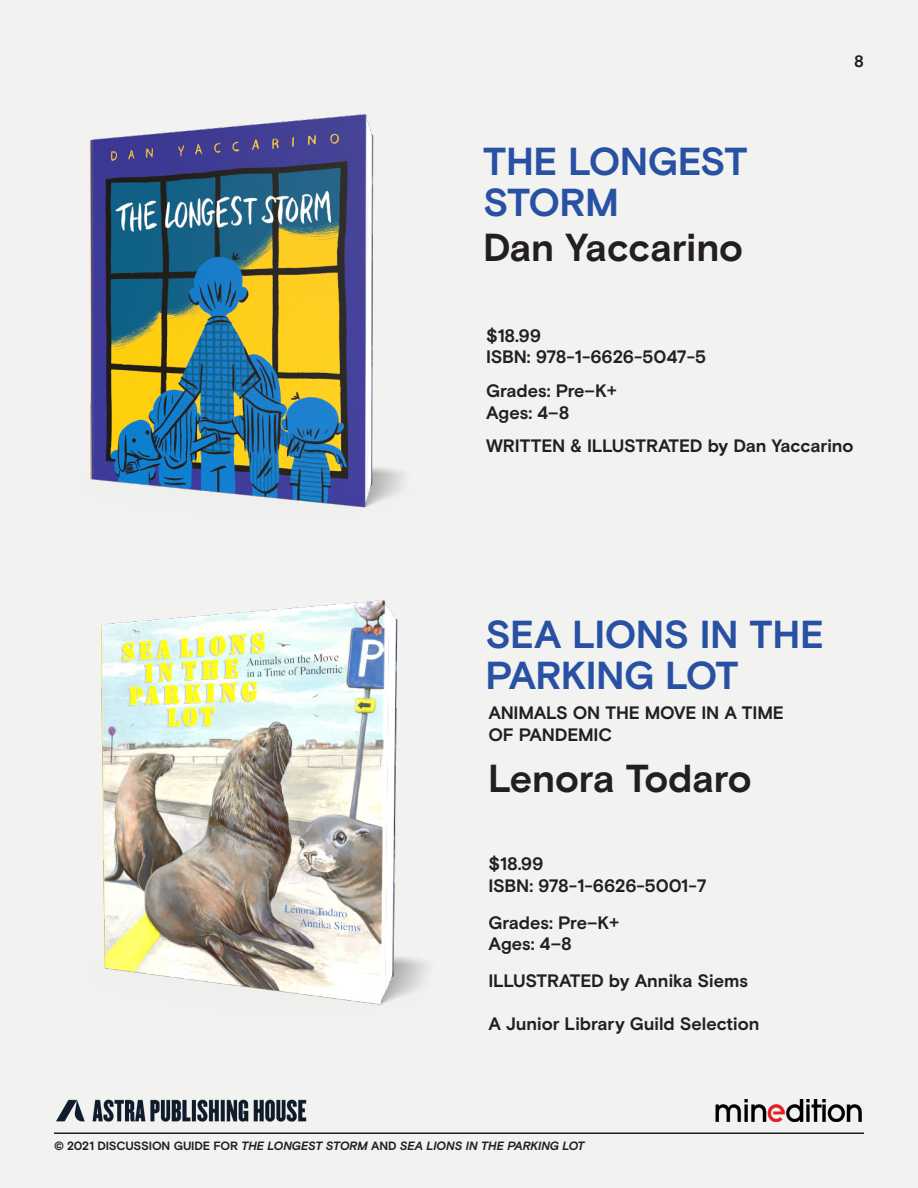
<style>
.page{position:relative;width:918px;height:1188px;background:#f2f2f0}
.page>*{position:absolute;margin:0;border:0;box-sizing:border-box;transform-origin:0 0}
.t1{font:700 39px/40.5px "Basis Grotesque Pro";letter-spacing:-.015em;color:#2851a3}
.t2{font:700 39px "Basis Grotesque Pro";letter-spacing:-.01em;color:#231f20}
.t3{font:700 18px/21.6px "Basis Grotesque Pro";letter-spacing:-.01em;color:#231f20}
.t4{font:700 16.5px "Basis Grotesque Pro";color:#231f20}
.t5{font:italic 700 12px "Basis Grotesque Pro";letter-spacing:-.015em;color:#231f20}
.s1{font-style:normal}
</style>
<div class="page">
<img style="left:56px;top:1099px;width:251px;height:22px">
<img style="left:715px;top:1099px;width:147px;height:22px">
<hr style="left:54px;top:1132px;width:810px;height:2px;background:#231f20">
<img style="left:89px;top:114px;width:315px;height:394px">
<img style="left:101px;top:600px;width:326px;height:405px">
<p class="t1" style="left:483px;top:141px;width:266px">THE LONGEST<br>STORM</p>
<p class="t2" style="left:483px;top:225px;width:262px">Dan Yaccarino</p>
<p class="t4" style="left:854px;top:52px;width:11px">8</p>
<p class="t3" style="left:486px;top:325px;width:57px">$18.99</p>
<p class="t3" style="left:486px;top:346px;width:222px">ISBN: 978-1-6626-5047-5</p>
<p class="t3" style="left:486px;top:380px;width:132px">Grades: Pre–K+</p>
<p class="t3" style="left:486px;top:401px;width:85px">Ages: 4–8</p>
<p class="t3" style="left:486px;top:435px;width:369px">WRITTEN &amp; ILLUSTRATED by Dan Yaccarino</p>
<p class="t1" style="left:485px;top:614px;width:340px">SEA LIONS IN THE<br>PARKING LOT</p>
<p class="t3" style="left:488px;top:702px;width:297px">ANIMALS ON THE MOVE IN A TIME<br>OF PANDEMIC</p>
<p class="t2" style="left:488px;top:756px;width:265px">Lenora Todaro</p>
<p class="t3" style="left:488px;top:853px;width:57px">$18.99</p>
<p class="t3" style="left:488px;top:875px;width:220px">ISBN: 978-1-6626-5001-7</p>
<p class="t3" style="left:488px;top:911px;width:132px">Grades: Pre–K+</p>
<p class="t3" style="left:488px;top:933px;width:85px">Ages: 4–8</p>
<p class="t3" style="left:488px;top:970px;width:261px">ILLUSTRATED by Annika Siems</p>
<p class="t3" style="left:488px;top:1013px;width:273px">A Junior Library Guild Selection</p>
<p class="t5" style="left:54px;top:1139px;width:532px"><span class="s1">© 2021 DISCUSSION GUIDE FOR</span> THE LONGEST STORM <span class="s1">AND</span> SEA LIONS IN THE PARKING LOT</p>
</div>
